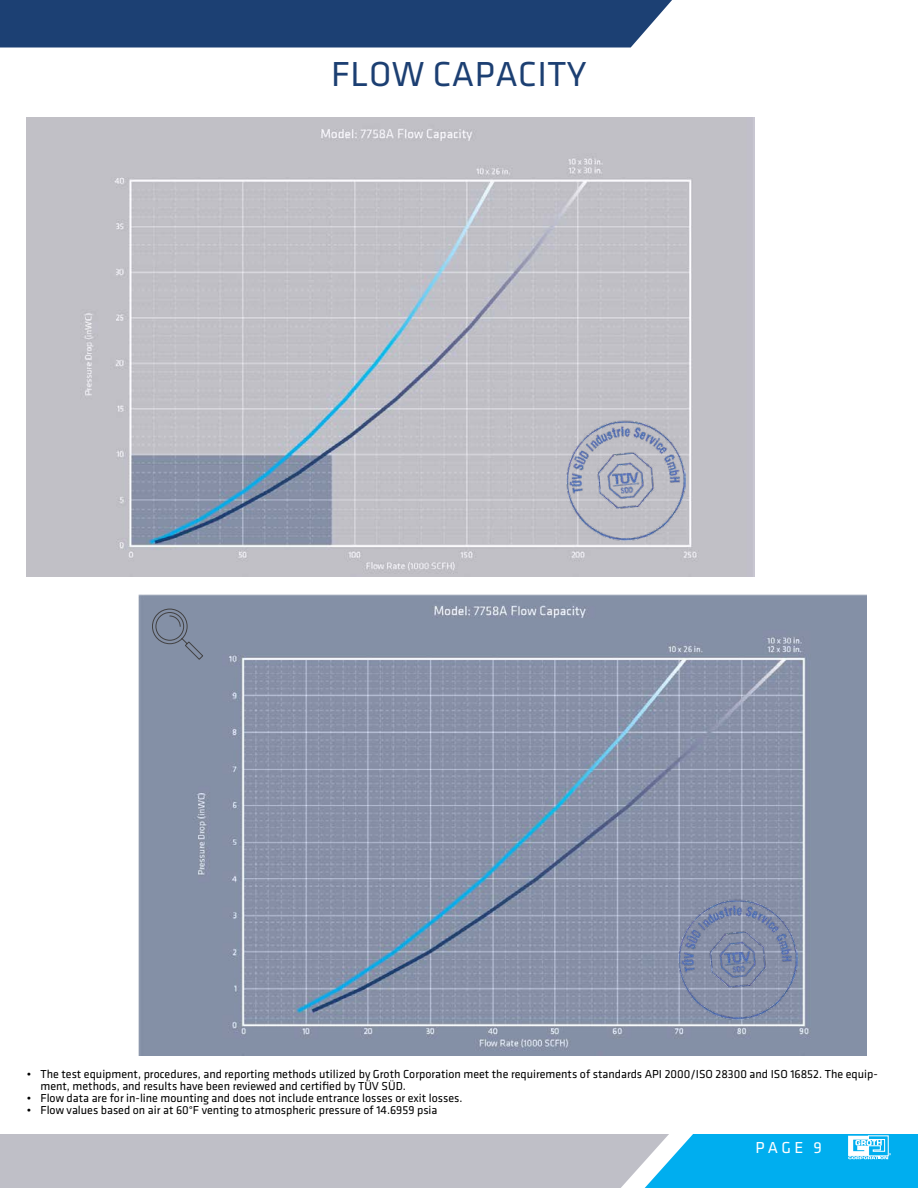
<style>
.page{position:relative;width:918px;height:1188px;background:#fff}
.page>*{position:absolute;margin:0;border:0;box-sizing:border-box;transform-origin:0 0}
.t1{font:36px "Klavika";letter-spacing:.015em;color:#1c3f72}
.t2{font:16.5px "Klavika";color:#fff}
.t3{font:12px/12px "Klavika";color:#000}
</style>
<div class="page">
<div style="left:0;top:0;width:672px;height:47px;background:#1c4073"></div>
<svg style="left:0;top:1134px;width:918px;height:54px;background:#90bdd3"></svg>
<img style="left:27px;top:117px;width:728px;height:459px">
<img style="left:139px;top:595px;width:727px;height:460px">
<img style="left:567px;top:421px;width:119px;height:119px">
<svg style="left:152px;top:609px;width:51px;height:51px;background:#7d879b"></svg>
<img style="left:679px;top:900px;width:119px;height:119px">
<h1 class="t1" style="left:331px;top:56px;width:257px">FLOW CAPACITY</h1>
<p class="t3" style="left:40px;top:1068px;width:839px;text-indent:-14px">• The test equipment, procedures, and reporting methods utilized by Groth Corporation meet the requirements of standards API 2000/ISO 28300 and ISO 16852. The equip&shy;ment, methods, and results have been reviewed and certified by TÜV SÜD.</p>
<p class="t3" style="left:27px;top:1092px;width:437px">• Flow data are for in-line mounting and does not include entrance losses or exit losses.</p>
<p class="t3" style="left:27px;top:1104px;width:412px">• Flow values based on air at 60°F venting to atmospheric pressure of 14.6959 psia</p>
<h2 class="t2" style="left:755px;top:1139px;width:68px">PAGE 9</h2>
</div>
